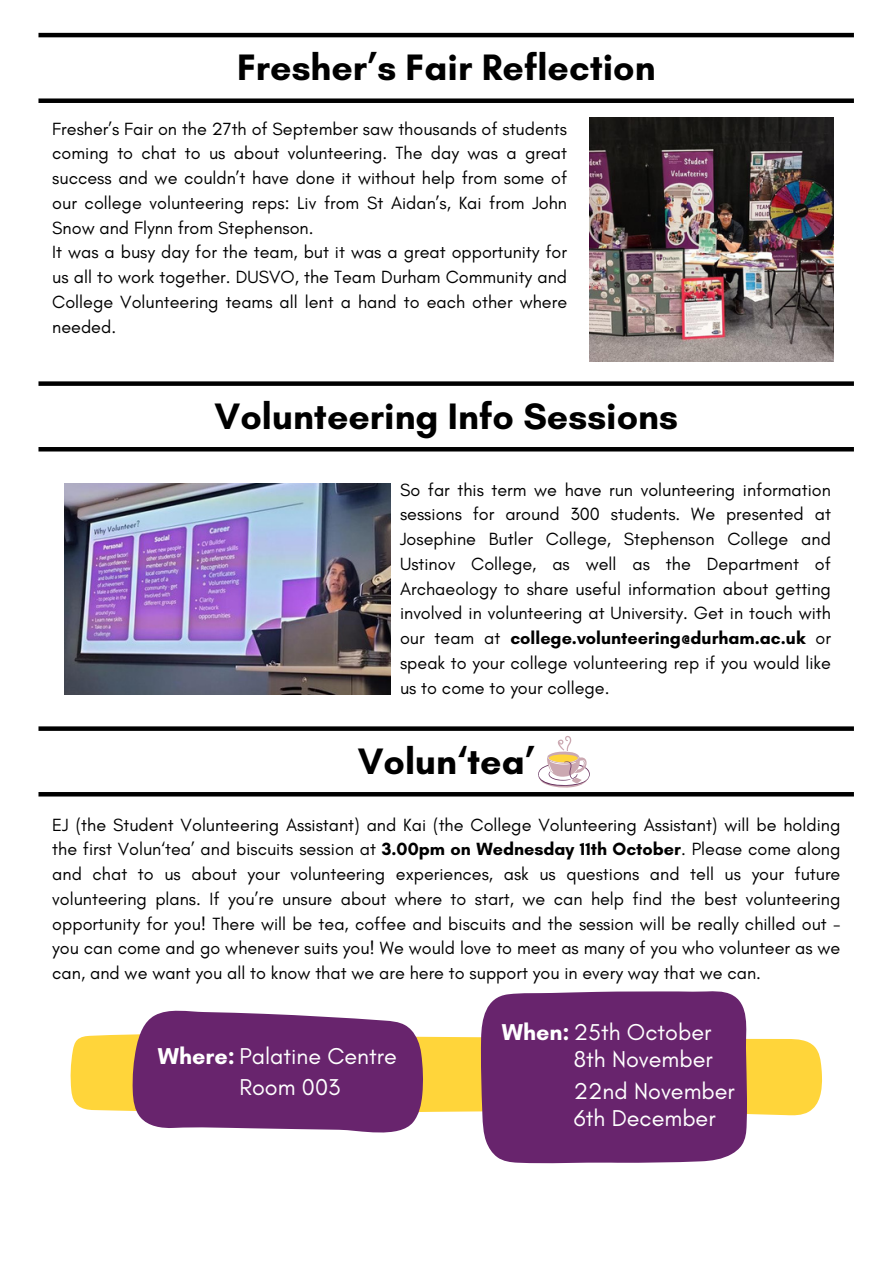
<style>
.page{position:relative;width:893px;height:1264px;background:#fff}
.page>*{position:absolute;margin:0;border:0;box-sizing:border-box;transform-origin:0 0}
.t1{font:700 37.5px "Glacial Indifference";color:#000}
.t2{font:23.4px "Glacial Indifference";color:#fff}
.t3{font:18px/24.8px "Glacial Indifference";color:#000;text-align:justify}
.s1{font-weight:700}
</style>
<div class="page">
<hr style="left:38px;top:33px;width:815px;height:4px;background:#000">
<div style="left:38px;top:98px;width:815px;height:5px;background:#000"></div>
<img style="left:590px;top:118px;width:243px;height:243px">
<img style="left:65px;top:483px;width:326px;height:212px">
<div style="left:38px;top:381px;width:815px;height:5px;background:#000"></div>
<hr style="left:38px;top:447px;width:815px;height:4px;background:#000">
<div style="left:38px;top:726px;width:815px;height:5px;background:#000"></div>
<hr style="left:38px;top:792px;width:815px;height:4px;background:#000">
<svg style="left:538px;top:736px;width:51px;height:51px"></svg>
<svg style="left:70px;top:1034px;width:752px;height:81px;fill:#ffd53a"></svg>
<div style="left:480px;top:991px;width:270px;height:172px;background:#68246d"></div>
<svg style="left:132px;top:1010px;width:291px;height:123px"></svg>
<p class="t1" style="left:237px;top:45px;width:420px">Fresher’s Fair Reflection</p>
<p class="t3" style="left:52px;top:116px;width:516px">Fresher’s Fair on the 27th of September saw thousands of students coming to chat to us about volunteering. The day was a great success and we couldn’t have done it without help from some of our college volunteering reps: Liv from St Aidan’s, Kai from John Snow and Flynn from Stephenson.</p>
<p class="t3" style="left:52px;top:240px;width:516px">It was a busy day for the team, but it was a great opportunity for us all to work together. DUSVO, the Team Durham Community and College Volunteering teams all lent a hand to each other where needed.</p>
<p class="t1" style="left:215px;top:394px;width:465px">Volunteering Info Sessions</p>
<p class="t3" style="left:400px;top:477px;width:432px">So far this term we have run volunteering information sessions for around 300 students. We presented at Josephine Butler College, Stephenson College and Ustinov College, as well as the Department of Archaeology to share useful information about getting involved in volunteering at University. Get in touch with our team at <span class="s1">college.volunteering@durham.ac.uk</span> or speak to your college volunteering rep if you would like us to come to your college.</p>
<p class="t1" style="left:358px;top:738px;width:179px">Volun‘tea’</p>
<p class="t3" style="left:52px;top:812px;width:789px">EJ (the Student Volunteering Assistant) and Kai (the College Volunteering Assistant) will be holding the first Volun‘tea’ and biscuits session at <span class="s1">3.00pm on Wednesday 11th October</span>. Please come along and chat to us about your volunteering experiences, ask us questions and tell us your future volunteering plans. If you’re unsure about where to start, we can help find the best volunteering opportunity for you! There will be tea, coffee and biscuits and the session will be really chilled out - you can come and go whenever suits you! We would love to meet as many of you who volunteer as we can, and we want you all to know that we are here to support you in every way that we can.</p>
<p class="t2" style="left:158px;top:1041px;width:240px"><span class="s1">Where:</span> Palatine Centre</p>
<p class="t2" style="left:501px;top:1017px;width:211px"><span class="s1">When:</span> 25th October</p>
<p class="t2" style="left:574px;top:1045px;width:140px">8th November</p>
<p class="t2" style="left:574px;top:1069px;width:143px">6th December</p>
<p class="t2" style="left:239px;top:1072px;width:102px">Room 003</p>
<p class="t2" style="left:574px;top:1076px;width:162px">22nd November</p>
<p class="t2" style="left:574px;top:1103px;width:143px">6th December</p>
</div>
